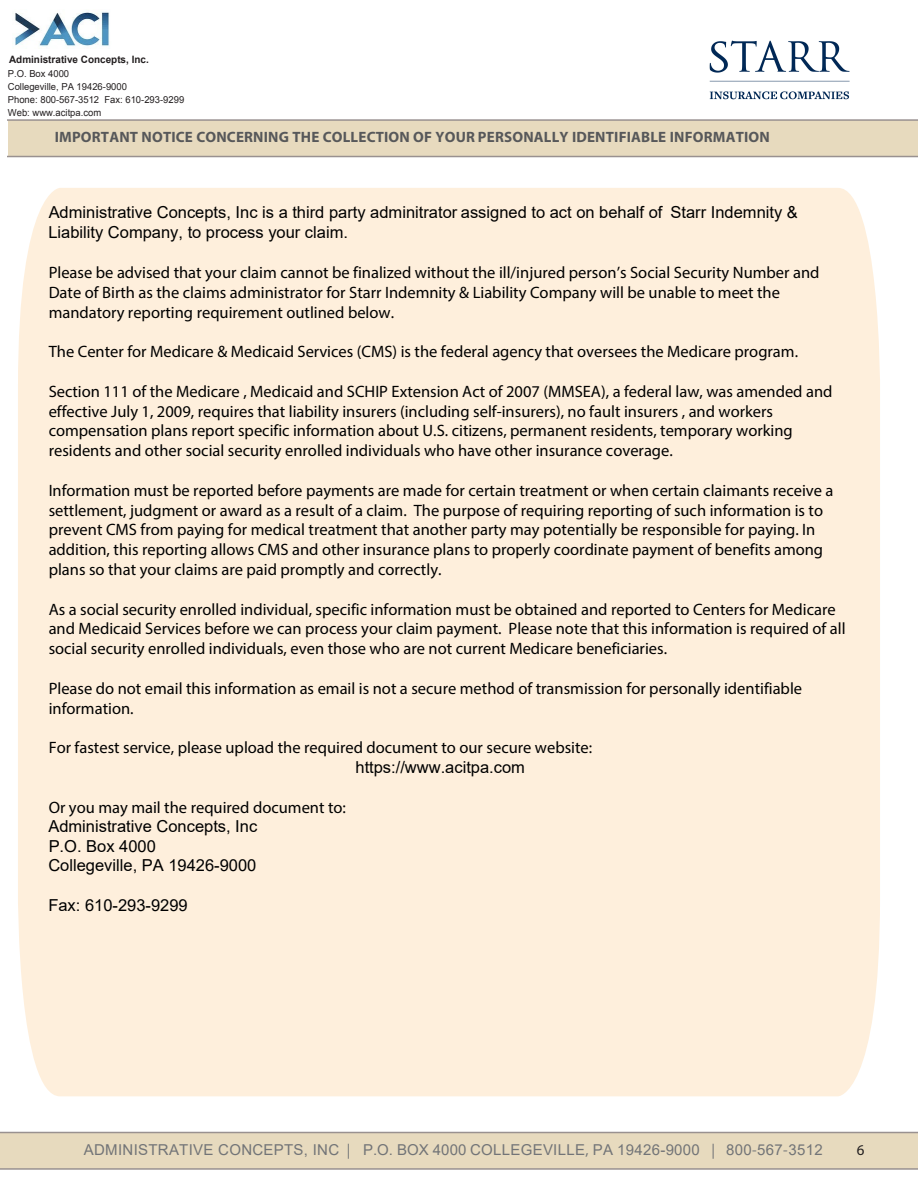
<style>
.page{position:relative;width:918px;height:1188px;background:#fff}
.page>*{position:absolute;margin:0;border:0;box-sizing:border-box;transform-origin:0 0}
.t1{font:16.5px/19.8px "Myriad Pro";color:#000}
.t2{font:16.5px/19.8px "Arial";color:#000}
.t3{font:700 15px "Myriad Pro";letter-spacing:.01em;color:#57585a}
.t4{font:15px "Arial";letter-spacing:.02em;color:#727477}
.t5{font:15px "Myriad Pro";color:#231f20}
.t6{font:700 10.2px "Arial";color:#231f20}
.t7{font:9.6px/12.9px "Arial";color:#231f20}
.s1{font-style:inherit}
.s2{font-family:"Myriad Pro"}
</style>
<div class="page">
<div style="left:18px;top:188px;width:862px;height:908px;background:#feefdc"></div>
<svg style="left:8px;top:119px;width:910px;height:38px;background:#e1d4bb"></svg>
<svg style="left:0;top:1132px;width:918px;height:38px;background:#e1d4bb"></svg>
<img style="left:709px;top:41px;width:141px;height:59px">
<img style="left:15px;top:12px;width:95px;height:35px">
<p class="t6" style="left:9px;top:54px;width:138px">#&amp;'()(*+!,+(-. $/)0.1+*2 %)0</p>
<p class="t7" style="left:8px;top:68px;width:181px"><span class="s1">P.O. Box</span> "<span class="s1">000<br>Collegeville</span>/ 9: 3!<span class="s1">426</span>=<span class="s1">9000<br></span>9,-8)? ;<span class="s1">00</span>=<span class="s1">567</span>=<span class="s1">3512</span> A'B? C34=&gt;!@=!&gt; ! "#$%!&amp;&amp;&amp;'-.)<span class="s1">tpa</span>'./0</p>
<p class="t3" style="left:55px;top:127px;width:717px">IMPORTANT NOTICE CONCERNING THE COLLECTION OF YOUR PERSONALLY IDENTIFIABLE INFORMATION</p>
<p class="t2" style="left:48px;top:203px;width:751px">Administrative Concepts, Inc is a third party adminitrator assigned to act on behalf of Starr Indemnity &amp;<br>Liability Company, to process your claim.</p>
<p class="t1" style="left:49px;top:262px;width:772px">Please be advised that your claim cannot be finalized without the ill/injured person’s Social Security Number and<br>Date of Birth as the claims administrator for Starr Indemnity &amp; Liability Company will be unable to meet the mandatory reporting requirement outlined below.</p>
<p class="t1" style="left:49px;top:342px;width:751px">The Center for Medicare &amp; Medicaid Services (CMS) is the federal agency that oversees the Medicare program.</p>
<p class="t1" style="left:49px;top:381px;width:785px">Section 111 of the Medicare , Medicaid and SCHIP Extension Act of 2007 (MMSEA), a federal law, was amended and effective July 1, 2009, requires that liability insurers (including self-insurers), no fault insurers , and workers compensation plans report specific information about U.S. citizens, permanent residents, temporary working residents and other social security enrolled individuals who have other insurance coverage.</p>
<p class="t1" style="left:49px;top:480px;width:786px">Information must be reported before payments are made for certain treatment or when certain claimants receive a settlement, judgment or award as a result of a claim. The purpose of requiring reporting of such information is to prevent CMS from paying for medical treatment that another party may potentially be responsible for paying. In addition, this reporting allows CMS and other insurance plans to properly coordinate payment of benefits among plans so that your claims are paid promptly and correctly.</p>
<p class="t1" style="left:49px;top:599px;width:799px">As a social security enrolled individual, specific information must be obtained and reported to Centers for Medicare and Medicaid Services before we can process your claim payment. Please note that this information is required of all social security enrolled individuals, even those who are not current Medicare beneficiaries.</p>
<p class="t1" style="left:49px;top:678px;width:755px">Please do not email this information as email is not a secure method of transmission for personally identifiable information.</p>
<p class="t1" style="left:49px;top:738px;width:545px">For fastest service, please upload the required document to our secure website:</p>
<p class="t1" style="left:49px;top:797px;width:299px">Or you may mail the required document to:</p>
<p class="t2" style="left:48px;top:816px;width:210px">Administrative Concepts, Inc<br>P.O. Box 4000<br>Collegeville, PA 19426-9000</p>
<p class="t2" style="left:48px;top:895px;width:141px">Fax: 610-293-9299</p>
<p class="t2" style="left:356px;top:757px;width:171px">https://www.acitpa.com</p>
<p class="t4" style="left:84px;top:1142px;width:740px">ADMINISTRATIVE CONCEPTS, INC <span class="s2">|</span> P.O. BOX 4000 COLLEGEVILLE<span class="s2">,</span> PA 19426-9000 <span class="s2">|</span> 800<span class="s2">-</span>567<span class="s2">-</span>3512</p>
<p class="t5" style="left:857px;top:1141px;width:9px">6</p>
</div>
